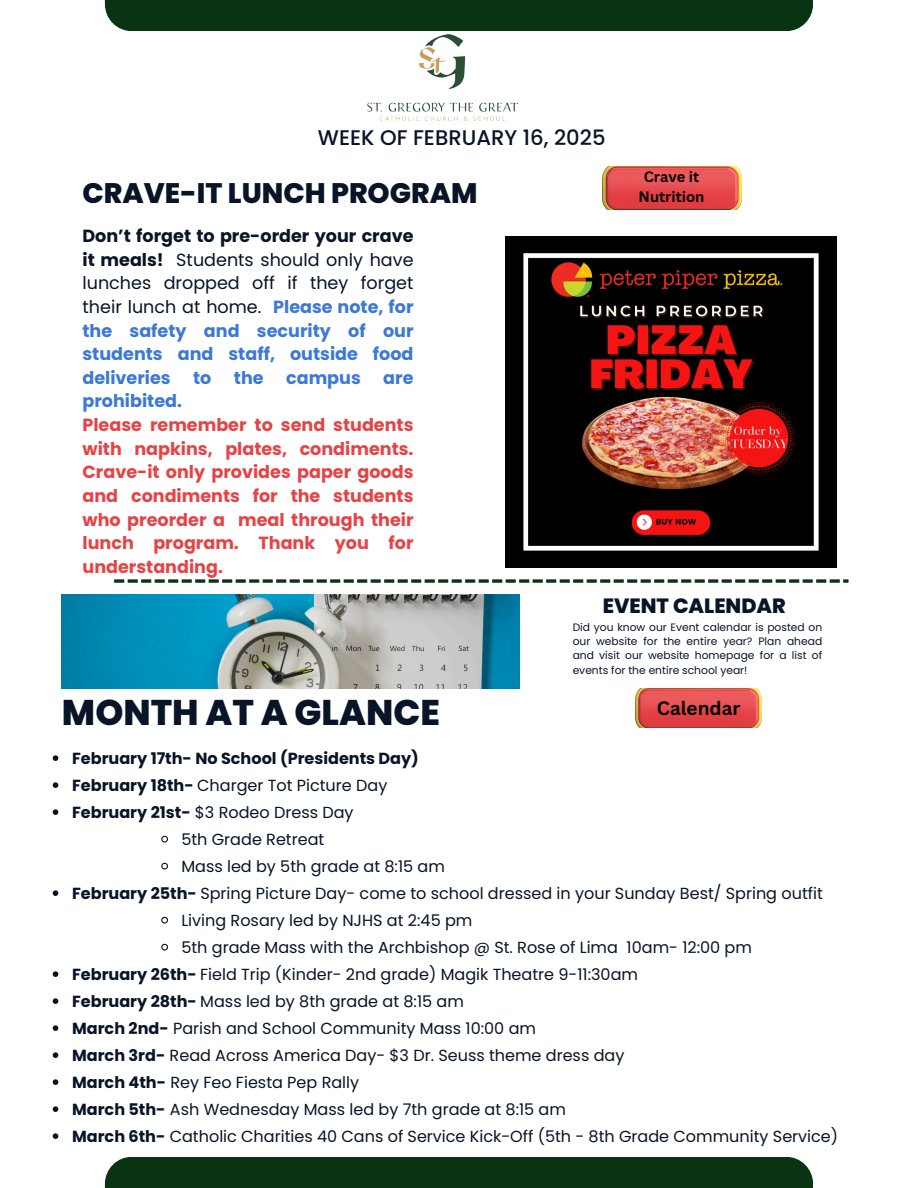
<style>
.page{position:relative;width:918px;height:1188px;background:#fff}
.page>*{position:absolute;margin:0;border:0;box-sizing:border-box;transform-origin:0 0}
.t1{font:800 35.7px "Poppins";color:#081427}
.t2{font:800 28.2px "Poppins";color:#081427}
.t3{font:500 21.15px "Poppins";color:#081427}
.t4{font:800 20.7px "Poppins";color:#081427}
.t5{font:700 18.9px "Canva Sans";color:#000}
.t6{font:700 17.55px/23.7px "Poppins";color:#3c78d8;text-align:justify}
.t7{font:700 17.55px/23.7px "Poppins";color:#e54346}
.t8{font:16.05px "Poppins";color:#081427}
.t9{font:700 16.05px "Poppins";color:#081427}
.t10{font:700 14.7px/19.5px "Canva Sans";color:#000;text-align:center}
.t11{font:10.65px/14.2px "Poppins";color:#081427;text-align:justify}
.s1{color:#081427}
.s2{font-weight:400;color:#081427}
.s3{color:#3c78d8}
.s4{font-weight:700}
</style>
<div class="page">
<img style="left:62px;top:594px;width:458px;height:94px">
<div style="left:105px;top:1157px;width:708px;height:31px;background:#093411"></div>
<div style="left:105px;top:0;width:708px;height:31px;background:#093411"></div>
<img style="left:367px;top:34px;width:151px;height:87px">
<img style="left:603px;top:167px;width:138px;height:42px">
<svg style="left:114px;top:579px;width:10px;height:4px"></svg>
<svg style="left:128px;top:579px;width:10px;height:4px"></svg>
<svg style="left:141px;top:579px;width:10px;height:4px"></svg>
<svg style="left:155px;top:579px;width:10px;height:4px"></svg>
<svg style="left:168px;top:579px;width:10px;height:4px"></svg>
<svg style="left:182px;top:579px;width:10px;height:4px"></svg>
<svg style="left:195px;top:579px;width:10px;height:4px"></svg>
<svg style="left:209px;top:579px;width:10px;height:4px"></svg>
<svg style="left:222px;top:579px;width:10px;height:4px"></svg>
<svg style="left:236px;top:579px;width:10px;height:4px"></svg>
<svg style="left:249px;top:579px;width:10px;height:4px"></svg>
<svg style="left:263px;top:579px;width:10px;height:4px"></svg>
<svg style="left:276px;top:579px;width:10px;height:4px"></svg>
<svg style="left:290px;top:579px;width:10px;height:4px"></svg>
<svg style="left:303px;top:579px;width:10px;height:4px"></svg>
<svg style="left:317px;top:579px;width:10px;height:4px"></svg>
<svg style="left:330px;top:579px;width:10px;height:4px"></svg>
<svg style="left:344px;top:579px;width:10px;height:4px"></svg>
<svg style="left:357px;top:579px;width:10px;height:4px"></svg>
<svg style="left:371px;top:579px;width:10px;height:4px"></svg>
<svg style="left:384px;top:579px;width:10px;height:4px"></svg>
<svg style="left:398px;top:579px;width:10px;height:4px"></svg>
<svg style="left:411px;top:579px;width:10px;height:4px"></svg>
<svg style="left:425px;top:579px;width:10px;height:4px"></svg>
<svg style="left:438px;top:579px;width:10px;height:4px"></svg>
<svg style="left:452px;top:579px;width:10px;height:4px"></svg>
<svg style="left:465px;top:579px;width:10px;height:4px"></svg>
<svg style="left:479px;top:579px;width:10px;height:4px"></svg>
<svg style="left:492px;top:579px;width:10px;height:4px"></svg>
<svg style="left:506px;top:579px;width:10px;height:4px"></svg>
<svg style="left:519px;top:579px;width:10px;height:4px"></svg>
<svg style="left:533px;top:579px;width:10px;height:4px"></svg>
<svg style="left:546px;top:579px;width:10px;height:4px"></svg>
<svg style="left:560px;top:579px;width:10px;height:4px"></svg>
<svg style="left:573px;top:579px;width:10px;height:4px"></svg>
<svg style="left:587px;top:579px;width:10px;height:4px"></svg>
<svg style="left:600px;top:579px;width:10px;height:4px"></svg>
<svg style="left:614px;top:579px;width:10px;height:4px"></svg>
<svg style="left:627px;top:579px;width:10px;height:4px"></svg>
<svg style="left:641px;top:579px;width:10px;height:4px"></svg>
<svg style="left:654px;top:579px;width:10px;height:4px"></svg>
<svg style="left:668px;top:579px;width:10px;height:4px"></svg>
<svg style="left:681px;top:579px;width:10px;height:4px"></svg>
<svg style="left:695px;top:579px;width:10px;height:4px"></svg>
<svg style="left:708px;top:579px;width:10px;height:4px"></svg>
<svg style="left:722px;top:579px;width:10px;height:4px"></svg>
<svg style="left:735px;top:579px;width:10px;height:4px"></svg>
<svg style="left:749px;top:579px;width:10px;height:4px"></svg>
<svg style="left:762px;top:579px;width:10px;height:4px"></svg>
<svg style="left:776px;top:579px;width:10px;height:4px"></svg>
<svg style="left:789px;top:579px;width:10px;height:4px"></svg>
<svg style="left:803px;top:579px;width:10px;height:4px"></svg>
<svg style="left:816px;top:579px;width:10px;height:4px"></svg>
<svg style="left:830px;top:579px;width:10px;height:4px"></svg>
<svg style="left:843px;top:579px;width:6px;height:4px"></svg>
<img style="left:636px;top:688px;width:126px;height:40px">
<img style="left:506px;top:237px;width:331px;height:331px">
<svg style="left:53px;top:755px;width:5px;height:6px"></svg>
<svg style="left:53px;top:782px;width:5px;height:6px"></svg>
<svg style="left:53px;top:809px;width:5px;height:6px"></svg>
<svg style="left:161px;top:835px;width:7px;height:8px"></svg>
<svg style="left:161px;top:862px;width:7px;height:8px"></svg>
<svg style="left:53px;top:890px;width:5px;height:6px"></svg>
<svg style="left:161px;top:916px;width:7px;height:8px"></svg>
<svg style="left:161px;top:943px;width:7px;height:8px"></svg>
<svg style="left:53px;top:971px;width:5px;height:6px"></svg>
<svg style="left:53px;top:998px;width:5px;height:6px"></svg>
<svg style="left:53px;top:1025px;width:5px;height:6px"></svg>
<svg style="left:53px;top:1052px;width:5px;height:6px"></svg>
<svg style="left:53px;top:1079px;width:5px;height:6px"></svg>
<svg style="left:53px;top:1106px;width:5px;height:6px"></svg>
<svg style="left:53px;top:1133px;width:5px;height:6px"></svg>
<h2 class="t3" style="left:318px;top:123px;width:289px">WEEK OF FEBRUARY 16, 2025</h2>
<p class="t2" style="left:83px;top:173px;width:397px">CRAVE-IT LUNCH PROGRAM</p>
<p class="t10" style="left:639px;top:167px;width:67px">Crave it<br>Nutrition</p>
<p class="t6" style="left:83px;top:224px;width:333px"><span class="s1">Don’t forget to pre-order your crave it meals!</span> <span class="s2">Students should only have lunches dropped off if they forget their lunch at home.</span> Please note, for the safety and security of our students and staff, outside food deliveries</p>
<p class="t6" style="left:193px;top:366px;width:20px">to</p>
<p class="t6" style="left:234px;top:366px;width:31px">the</p>
<p class="t6" style="left:286px;top:366px;width:76px">campus</p>
<p class="t6" style="left:383px;top:366px;width:32px">are</p>
<p class="t7" style="left:83px;top:389px;width:333px"><span class="s3">prohibited.<br></span>Please remember to send students with napkins, plates, condiments.<br>Crave-it only provides paper goods and condiments for the students who preorder a meal through their lunch program. Thank you for</p>
<h3 class="t7" style="left:83px;top:555px;width:142px">understanding.</h3>
<p class="t4" style="left:603px;top:591px;width:184px">EVENT CALENDAR</p>
<p class="t11" style="left:573px;top:620px;width:251px">Did you know our Event calendar is posted on our website for the entire year? Plan ahead and visit our website homepage for a list of events for the entire school year!</p>
<p class="t5" style="left:657px;top:695px;width:85px">Calendar</p>
<p class="t1" style="left:62px;top:688px;width:380px">MONTH AT A GLANCE</p>
<h5 class="t9" style="left:72px;top:747px;width:348px">February 17th- No School (Presidents Day)</h5>
<p class="t8" style="left:72px;top:774px;width:317px"><span class="s4">February 18th-</span> Charger Tot Picture Day</p>
<p class="t8" style="left:72px;top:801px;width:283px"><span class="s4">February 21st-</span> $3 Rodeo Dress Day</p>
<p class="t8" style="left:181px;top:828px;width:145px">5th Grade Retreat</p>
<h3 class="t8" style="left:181px;top:855px;width:265px">Mass led by 5th grade at 8:15 am</h3>
<p class="t8" style="left:72px;top:882px;width:752px"><span class="s4">February 25th-</span> Spring Picture Day- come to school dressed in your Sunday Best/ Spring outfit</p>
<p class="t8" style="left:181px;top:909px;width:293px">Living Rosary led by NJHS at 2:45 pm</p>
<h1 class="t8" style="left:181px;top:936px;width:572px">5th grade Mass with the Archbishop @ St. Rose of Lima 10am- 12:00 pm</h1>
<h4 class="t8" style="left:72px;top:963px;width:567px"><span class="s4">February 26th-</span> Field Trip (Kinder- 2nd grade) Magik Theatre 9-11:30am</h4>
<p class="t8" style="left:72px;top:990px;width:393px"><span class="s4">February 28th-</span> Mass led by 8th grade at 8:15 am</p>
<p class="t8" style="left:72px;top:1017px;width:465px"><span class="s4">March 2nd-</span> Parish and School Community Mass 10:00 am</p>
<p class="t8" style="left:72px;top:1044px;width:554px"><span class="s4">March 3rd-</span> Read Across America Day- $3 Dr. Seuss theme dress day</p>
<p class="t8" style="left:72px;top:1071px;width:289px"><span class="s4">March 4th-</span> Rey Feo Fiesta Pep Rally</p>
<p class="t8" style="left:72px;top:1098px;width:495px"><span class="s4">March 5th-</span> Ash Wednesday Mass led by 7th grade at 8:15 am</p>
<p class="t8" style="left:72px;top:1125px;width:768px"><span class="s4">March 6th-</span> Catholic Charities 40 Cans of Service Kick-Off (5th - 8th Grade Community Service)</p>
</div>
